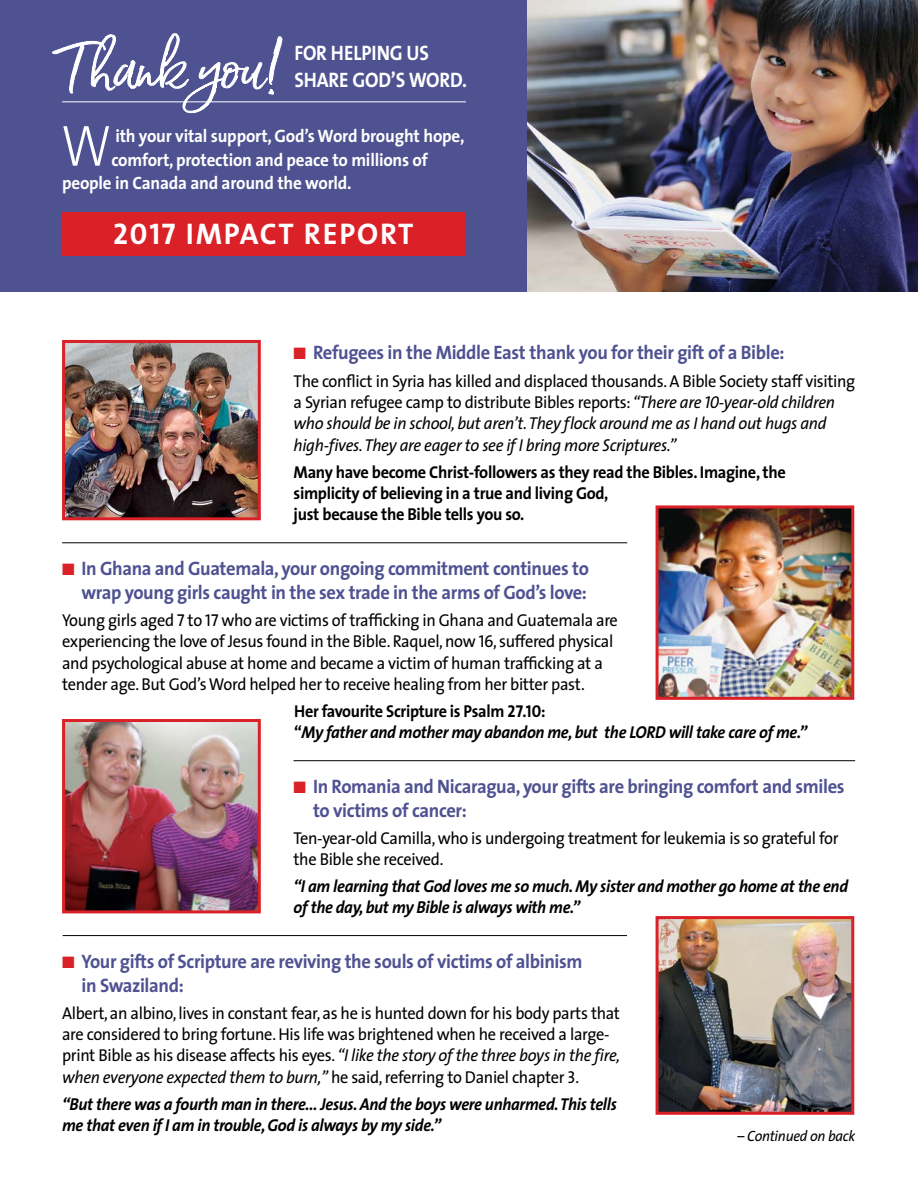
<style>
.page{position:relative;width:918px;height:1188px;background:#fff}
.page>*{position:absolute;margin:0;border:0;box-sizing:border-box;transform-origin:0 0}
.t1{font:300 58.5px "The Sans";color:#fff;scale:.9 1}
.t2{font:700 30px "The Sans";color:#fff}
.t3{font:700 21px/27px "The Sans";letter-spacing:-.01em;color:#fff;scale:.91 1}
.t4{font:700 19.5px/23.2px "The Sans";letter-spacing:-.02em;color:#4f5291;scale:.95 1}
.t5{font:700 18px/23.2px "The Sans";letter-spacing:-.01em;color:#fff;scale:.95 1}
.t6{font:17.25px/21.3px "The Sans";letter-spacing:-.02em;color:#000;scale:.95 1}
.t7{font:italic 700 17.25px/21.3px "The Sans";letter-spacing:-.02em;color:#000;scale:.94 1}
.t8{font:italic 17.25px/21.3px "The Sans";letter-spacing:-.02em;color:#000;scale:.95 1}
.t9{font:700 17.25px/21.3px "The Sans";letter-spacing:-.02em;color:#000;scale:.95 1}
.t10{font:italic 15px "The Sans";letter-spacing:-.02em;color:#000;scale:.95 1}
.s1{font-family:"The Sans Bold Caps";font-weight:400}
.s2{color:#da2128}
.s3{font-style:normal}
.s4{font-family:"The Sans Caps"}
.s5{font-family:"The Sans Bold Caps";font-weight:400;font-style:normal}
.s6{font-style:italic}
</style>
<div class="page">
<img style="left:526px;top:0;width:392px;height:292px">
<div style="left:0;top:0;width:526px;height:292px;background:#4f5291"></div>
<svg style="left:52px;top:34px;width:230px;height:79px"></svg>
<hr style="left:62px;top:102px;width:404px;height:1px;background:#fff">
<div style="left:62px;top:212px;width:402px;height:44px;background:#da2128"></div>
<img style="left:66px;top:723px;width:191px;height:186px">
<div style="left:62px;top:719px;width:199px;height:194px;border:3px solid #da2128"></div>
<img style="left:660px;top:920px;width:190px;height:191px">
<div style="left:656px;top:916px;width:198px;height:199px;border:3px solid #da2128"></div>
<hr style="left:294px;top:760px;width:561px;height:1px;background:#000">
<img style="left:66px;top:344px;width:191px;height:172px">
<div style="left:62px;top:340px;width:199px;height:180px;border:3px solid #da2128"></div>
<hr style="left:62px;top:542px;width:565px;height:1px;background:#000">
<hr style="left:63px;top:935px;width:564px;height:1px;background:#000">
<img style="left:660px;top:509px;width:190px;height:187px">
<div style="left:656px;top:505px;width:198px;height:195px;border:3px solid #da2128"></div>
<p class="t3" style="left:294px;top:39px;width:191px">for helping us share God’s Word.</p>
<h1 class="t1" style="left:61px;top:98px;width:57px">W</h1>
<p class="t5" style="left:62px;top:171px;width:306px">people in Canada and around the world.</p>
<h2 class="t2" style="left:113px;top:209px;width:298px"><span class="s1">2017</span> IMPACT Report</h2>
<p class="t5" style="left:111px;top:124px;width:373px">ith your vital support, God’s Word brought hope, comfort, protection and peace to millions of</p>
<p class="t4" style="left:294px;top:341px;width:518px"><span class="s2">■</span> Refugees in the Middle East thank you for their gift of a Bible:</p>
<p class="t8" style="left:294px;top:370px;width:593px"><span class="s3">The conflict in Syria has killed and displaced thousands. A Bible Society staff visiting a Syrian refugee camp to distribute Bibles reports:</span> “There are <span class="s4">10</span>-year-old children who should be in school, but aren’t. They flock around me as I hand out hugs and high-fives. They are eager to see if I bring more Scriptures.”</p>
<p class="t9" style="left:294px;top:461px;width:520px">Many have become Christ-followers as they read the Bibles. Imagine, the simplicity of believing in a true and living God,<br>just because the Bible tells you so.</p>
<p class="t4" style="left:62px;top:557px;width:556px;text-align:right"><span class="s2">■</span> In Ghana and Guatemala, your ongoing commitment continues to wrap young girls caught in the sex trade in the arms of God’s love:</p>
<p class="t6" style="left:62px;top:609px;width:587px">Young girls aged <span class="s4">7</span> to <span class="s4">17</span> who are victims of trafficking in Ghana and Guatemala are experiencing the love of Jesus found in the Bible. Raquel, now <span class="s4">16</span>, suffered physical and psychological abuse at home and became a victim of human trafficking at a tender age. But God’s Word helped her to receive healing from her bitter past.</p>
<p class="t7" style="left:294px;top:700px;width:548px"><span class="s3">Her favourite Scripture is Psalm</span> <span class="s5">27.10</span><span class="s3">:<br>“</span>My father and mother may abandon me, but the LORD will take care of me.”</p>
<p class="t4" style="left:313px;top:775px;width:561px;text-indent:-20px"><span class="s2">■</span> I n Romania and Nicaragua, your gifts are bringing comfort and smiles to victims of cancer:</p>
<p class="t6" style="left:294px;top:827px;width:575px">Ten-year-old Camilla, who is undergoing treatment for leukemia is so grateful for the Bible she received.</p>
<p class="t7" style="left:294px;top:875px;width:592px">“I am learning that God loves me so much. My sister and mother go home at the end of the day, but my Bible is always with me.”</p>
<p class="t4" style="left:82px;top:950px;width:529px;text-indent:-20px"><span class="s2">■</span> Your gifts of Scripture are reviving the souls of victims of albinism in Swaziland:</p>
<p class="t6" style="left:62px;top:1002px;width:589px">Albert, an albino, lives in constant fear, as he is hunted down for his body parts that are considered to bring fortune. His life was brightened when he received a large&shy;print Bible as his disease affects his eyes. <span class="s6">“I like the story of the three boys in the fire, when everyone expected them to burn,”</span> he said, referring to Daniel chapter <span class="s4">3</span>.</p>
<p class="t7" style="left:62px;top:1093px;width:592px">“But there was a fourth man in there… Jesus. And the boys were unharmed. This tells me that even if I am in trouble, God is always by my side.”</p>
<p class="t10" style="left:738px;top:1124px;width:125px">– Continued on back</p>
</div>
